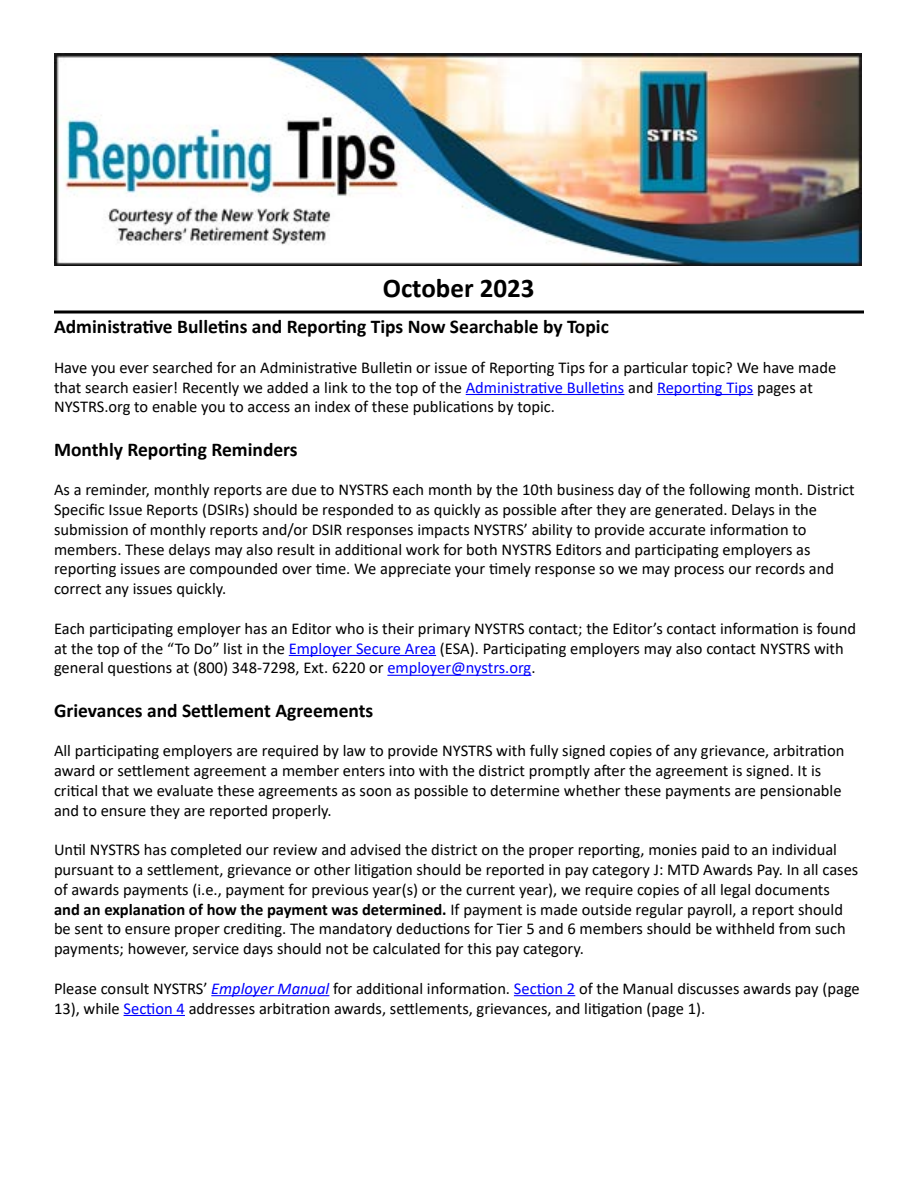
<style>
.page{position:relative;width:918px;height:1188px;background:#fff}
.page>*{position:absolute;margin:0;border:0;box-sizing:border-box;transform-origin:0 0}
.t1{font:700 27px "Calibri";color:#000}
.t2{font:700 19.5px "Calibri";color:#000}
.t3{font:16.5px/19.8px "Calibri";color:#000}
.s1{color:#00f}
.s2{font-weight:700}
.s3{font-style:italic;color:#00f}
</style>
<div class="page">
<hr style="left:466px;top:394px;width:158px;height:1px;background:#00f">
<hr style="left:657px;top:394px;width:96px;height:1px;background:#00f">
<hr style="left:289px;top:655px;width:147px;height:1px;background:#00f">
<hr style="left:387px;top:675px;width:144px;height:1px;background:#00f">
<hr style="left:211px;top:995px;width:118px;height:1px;background:#00f">
<hr style="left:514px;top:995px;width:61px;height:1px;background:#00f">
<hr style="left:124px;top:1015px;width:61px;height:1px;background:#00f">
<svg style="left:54px;top:310px;width:810px;height:4px;background:#3f3f3f"></svg>
<img style="left:54px;top:54px;width:807px;height:212px">
<h1 class="t1" style="left:383px;top:269px;width:153px">October 2023</h1>
<p class="t2" style="left:54px;top:313px;width:556px">Administrative Bulletins and Reporting Tips Now Searchable by Topic</p>
<p class="t3" style="left:54px;top:357px;width:784px">Have you ever searched for an Administrative Bulletin or issue of Reporting Tips for a particular topic? We have made that search easier! Recently we added a link to the top of the <span class="s1">Administrative Bulletins</span> and <span class="s1">Reporting Tips</span> pages at<br>NYSTRS.org to enable you to access an index of these publications by topic.</p>
<p class="t2" style="left:54px;top:435px;width:245px">Monthly Reporting Reminders</p>
<p class="t3" style="left:54px;top:479px;width:802px">As a reminder, monthly reports are due to NYSTRS each month by the 10th business day of the following month. District Specific Issue Reports (DSIRs) should be responded to as quickly as possible after they are generated. Delays in the submission of monthly reports and/or DSIR responses impacts NYSTRS’ ability to provide accurate information to members. These delays may also result in additional work for both NYSTRS Editors and participating employers as reporting issues are compounded over time. We appreciate your timely response so we may process our records and correct any issues quickly.</p>
<p class="t3" style="left:54px;top:618px;width:804px">Each participating employer has an Editor who is their primary NYSTRS contact; the Editor’s contact information is found at the top of the “To Do” list in the <span class="s1">Employer Secure Area</span> (ESA). Participating employers may also contact NYSTRS with general questions at (800) 348-7298, Ext. 6220 or <span class="s1">employer@nystrs.org</span>.</p>
<p class="t2" style="left:54px;top:696px;width:321px">Grievances and Settlement Agreements</p>
<p class="t3" style="left:54px;top:740px;width:792px">All participating employers are required by law to provide NYSTRS with fully signed copies of any grievance, arbitration award or settlement agreement a member enters into with the district promptly after the agreement is signed. It is critical that we evaluate these agreements as soon as possible to determine whether these payments are pensionable and to ensure they are reported properly.</p>
<p class="t3" style="left:54px;top:839px;width:806px">Until NYSTRS has completed our review and advised the district on the proper reporting, monies paid to an individual pursuant to a settlement, grievance or other litigation should be reported in pay category J: MTD Awards Pay. In all cases of awards payments (i.e., payment for previous year(s) or the current year), we require copies of all legal documents <span class="s2">and an explanation of how the payment was determined.</span> If payment is made outside regular payroll, a report should be sent to ensure proper crediting. The mandatory deductions for Tier 5 and 6 members should be withheld from such payments; however, service days should not be calculated for this pay category.</p>
<p class="t3" style="left:54px;top:978px;width:807px">Please consult NYSTRS’ <span class="s3">Employer Manual</span> for additional information. <span class="s1">Section 2</span> of the Manual discusses awards pay (page<br>13), while <span class="s1">Section 4</span> addresses arbitration awards, settlements, grievances, and litigation (page 1).</p>
</div>
